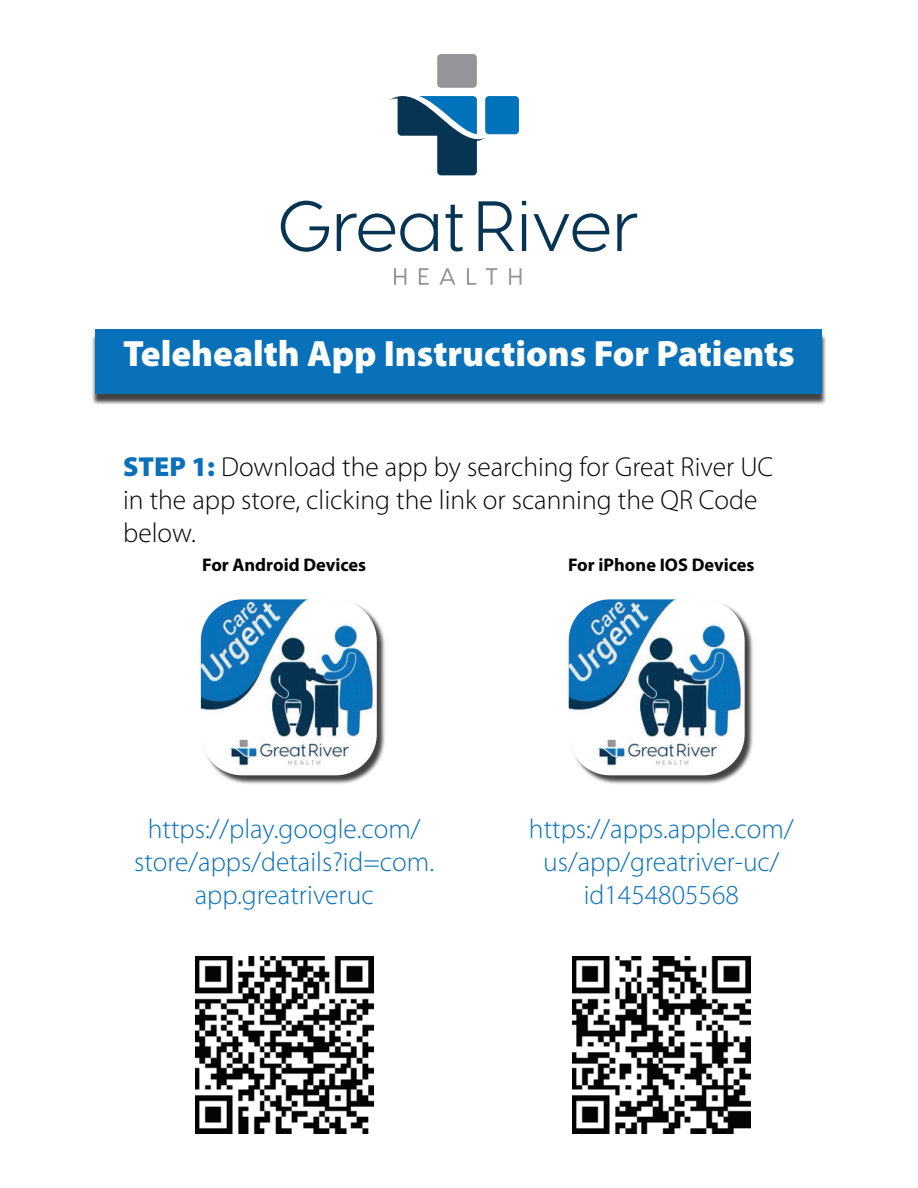
<style>
.page{position:relative;width:918px;height:1188px;background:#fff}
.page>*{position:absolute;margin:0;border:0;box-sizing:border-box;transform-origin:0 0}
.t1{font:900 36.75px "Myriad Pro";color:#fff}
.t2{font:300 27.6px/33px "Myriad Pro";color:#0971ba;text-align:center}
.t3{font:300 27.6px/33px "Myriad Pro";color:#040503}
.t4{font:700 18.3px "Myriad Pro";color:#040503}
.s1{font-weight:900;color:#0971ba}
</style>
<div class="page">
<div style="left:91px;top:333px;width:735px;height:72px;background:#040503;opacity:.75"></div>
<div style="left:96px;top:329px;width:726px;height:65px;background:#0971ba"></div>
<svg style="left:281px;top:201px;width:49px;height:51px"></svg>
<svg style="left:337px;top:213px;width:101px;height:39px"></svg>
<svg style="left:446px;top:205px;width:17px;height:46px"></svg>
<svg style="left:479px;top:201px;width:35px;height:50px"></svg>
<hr style="left:522px;top:214px;width:4px;height:37px;background:#063452">
<svg style="left:522px;top:201px;width:4px;height:4px"></svg>
<svg style="left:534px;top:213px;width:76px;height:39px"></svg>
<svg style="left:617px;top:214px;width:20px;height:37px"></svg>
<svg style="left:394px;top:268px;width:12px;height:17px"></svg>
<svg style="left:419px;top:268px;width:10px;height:17px"></svg>
<svg style="left:439px;top:268px;width:16px;height:17px"></svg>
<svg style="left:467px;top:268px;width:9px;height:17px"></svg>
<svg style="left:486px;top:268px;width:11px;height:17px"></svg>
<svg style="left:509px;top:268px;width:13px;height:17px"></svg>
<div style="left:437px;top:54px;width:40px;height:34px;background:#939598;border-radius:4px"></div>
<div style="left:485px;top:96px;width:34px;height:38px;background:#0072bc;border-radius:4px"></div>
<svg style="left:390px;top:96px;width:97px;height:79px"></svg>
<div style="left:570px;top:601px;width:184px;height:184px;background:#040503;opacity:.75"></div>
<img style="left:569px;top:599px;width:176px;height:176px">
<div style="left:202px;top:601px;width:184px;height:184px;background:#040503;opacity:.75"></div>
<img style="left:201px;top:599px;width:176px;height:176px">
<img style="left:572px;top:956px;width:178px;height:178px">
<img style="left:195px;top:956px;width:178px;height:178px">
<h1 class="t1" style="left:123px;top:329px;width:673px">Telehealth App Instructions For Patients</h1>
<p class="t3" style="left:123px;top:450px;width:652px"><span class="s1">STEP 1:</span> Download the app by searching for Great River UC in the app store, clicking the link or scanning the QR Code below.</p>
<p class="t4" style="left:202px;top:553px;width:166px">For Android Devices</p>
<p class="t4" style="left:568px;top:553px;width:188px">For iPhone IOS Devices</p>
<p class="t2" style="left:134px;top:812px;width:302px">https://play.google.com/ store/apps/details?id=com. app.greatriveruc</p>
<p class="t2" style="left:529px;top:812px;width:266px">https://apps.apple.com/ us/app/greatriver-uc/ id1454805568</p>
</div>
